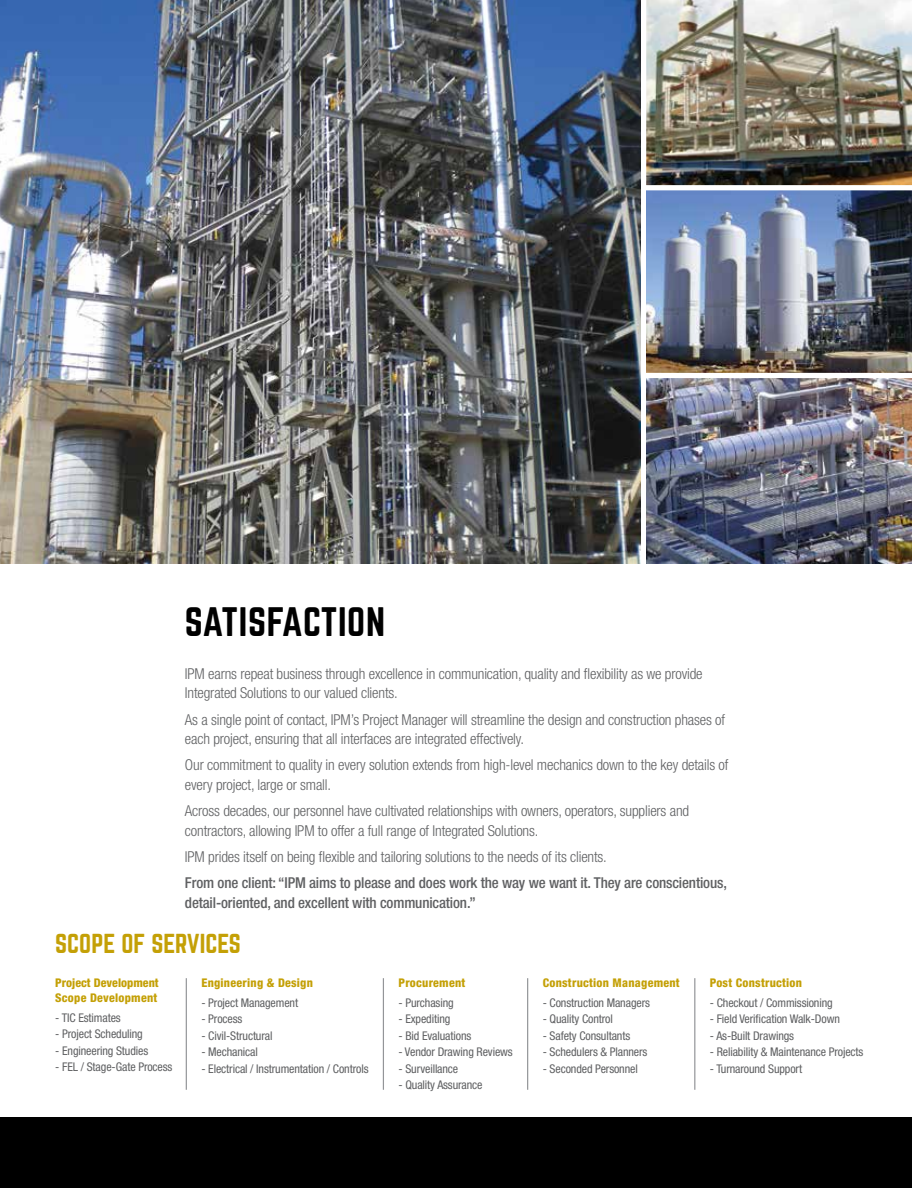
<style>
.page{position:relative;width:912px;height:1188px;background:#fff}
.page>*{position:absolute;margin:0;border:0;box-sizing:border-box;transform-origin:0 0}
.t1{font:36px "Norwester";letter-spacing:.02em;color:#000}
.t2{font:24px "Norwester";color:#c4a006}
.t3{font:300 condensed 15px/19.5px "Helvetica Neue LT Std";letter-spacing:-.01em;color:#5f6062}
.t4{font:500 condensed 15px/19.5px "Helvetica Neue LT Std";letter-spacing:-.01em;color:#5f6062}
.t5{font:condensed 12px "Helvetica Neue LT Std";letter-spacing:-.01em;color:#5f6062}
.t6{font:800 condensed 12px "Helvetica Neue LT Std";letter-spacing:.02em;color:#c4a006}
.t7{font:800 condensed 12px/15px "Helvetica Neue LT Std";color:#c4a006}
</style>
<div class="page">
<img style="left:0;top:0;width:640px;height:563px">
<div style="left:0;top:1117px;width:911px;height:71px;background:#000"></div>
<img style="left:646px;top:0;width:265px;height:563px">
<img style="left:646px;top:190px;width:265px;height:183px">
<div style="left:643px;top:185px;width:268px;height:5px;background:#fff"></div>
<div style="left:643px;top:373px;width:268px;height:5px;background:#fff"></div>
<hr style="left:186px;top:978px;width:1px;height:112px;background:#939598">
<hr style="left:383px;top:978px;width:1px;height:112px;background:#939598">
<hr style="left:527px;top:978px;width:1px;height:112px;background:#939598">
<hr style="left:694px;top:978px;width:1px;height:112px;background:#939598">
<h1 class="t1" style="left:185px;top:605px;width:201px">SATISFACTION</h1>
<p class="t3" style="left:185px;top:664px;width:519px">IPM earns repeat business through excellence in communication, quality and flexibility as we provide<br>Integrated Solutions to our valued clients.</p>
<p class="t3" style="left:185px;top:710px;width:541px">As a single point of contact, IPM’s Project Manager will streamline the design and construction phases of each project, ensuring that all interfaces are integrated effectively.</p>
<p class="t3" style="left:185px;top:755px;width:545px">Our commitment to quality in every solution extends from high-level mechanics down to the key details of every project, large or small.</p>
<p class="t3" style="left:185px;top:801px;width:505px">Across decades, our personnel have cultivated relationships with owners, operators, suppliers and contractors, allowing IPM to offer a full range of Integrated Solutions.</p>
<p class="t3" style="left:185px;top:847px;width:423px">IPM prides itself on being flexible and tailoring solutions to the needs of its clients.</p>
<p class="t4" style="left:185px;top:873px;width:543px">From one client: “IPM aims to please and does work the way we want it. They are conscientious, detail-oriented, and excellent with communication.”</p>
<h2 class="t2" style="left:55px;top:932px;width:187px">SCOPE OF SERVICES</h2>
<p class="t7" style="left:55px;top:975px;width:105px">Project Development<br>Scope Development</p>
<p class="t5" style="left:55px;top:1011px;width:67px">- TIC Estimates</p>
<p class="t5" style="left:55px;top:1027px;width:89px">- Project Scheduling</p>
<p class="t5" style="left:55px;top:1044px;width:94px">- Engineering Studies</p>
<p class="t5" style="left:55px;top:1060px;width:119px">- FEL / Stage-Gate Process</p>
<p class="t6" style="left:201px;top:975px;width:113px">Engineering &amp; Design</p>
<p class="t5" style="left:201px;top:996px;width:98px">- Project Management</p>
<p class="t5" style="left:201px;top:1012px;width:43px">- Process</p>
<p class="t5" style="left:201px;top:1029px;width:73px">- Civil-Structural</p>
<p class="t5" style="left:201px;top:1045px;width:58px">- Mechanical</p>
<p class="t5" style="left:201px;top:1062px;width:169px">- Electrical / Instrumentation / Controls</p>
<p class="t6" style="left:398px;top:975px;width:68px">Procurement</p>
<p class="t5" style="left:398px;top:996px;width:57px">- Purchasing</p>
<p class="t5" style="left:398px;top:1012px;width:53px">- Expediting</p>
<p class="t5" style="left:398px;top:1029px;width:74px">- Bid Evaluations</p>
<p class="t5" style="left:398px;top:1045px;width:116px">- Vendor Drawing Reviews</p>
<p class="t5" style="left:398px;top:1062px;width:61px">- Surveillance</p>
<p class="t5" style="left:398px;top:1078px;width:86px">- Quality Assurance</p>
<p class="t6" style="left:542px;top:975px;width:138px">Construction Management</p>
<p class="t5" style="left:542px;top:996px;width:109px">- Construction Managers</p>
<p class="t5" style="left:542px;top:1012px;width:72px">- Quality Control</p>
<p class="t5" style="left:542px;top:1029px;width:89px">- Safety Consultants</p>
<p class="t5" style="left:542px;top:1045px;width:106px">- Schedulers &amp; Planners</p>
<p class="t5" style="left:542px;top:1062px;width:97px">- Seconded Personnel</p>
<p class="t6" style="left:709px;top:975px;width:94px">Post Construction</p>
<p class="t5" style="left:709px;top:996px;width:124px">- Checkout / Commissioning</p>
<p class="t5" style="left:709px;top:1012px;width:131px">- Field Verification Walk-Down</p>
<p class="t5" style="left:709px;top:1029px;width:86px">- As-Built Drawings</p>
<p class="t5" style="left:709px;top:1045px;width:155px">- Reliability &amp; Maintenance Projects</p>
<p class="t5" style="left:709px;top:1062px;width:94px">- Turnaround Support</p>
</div>
